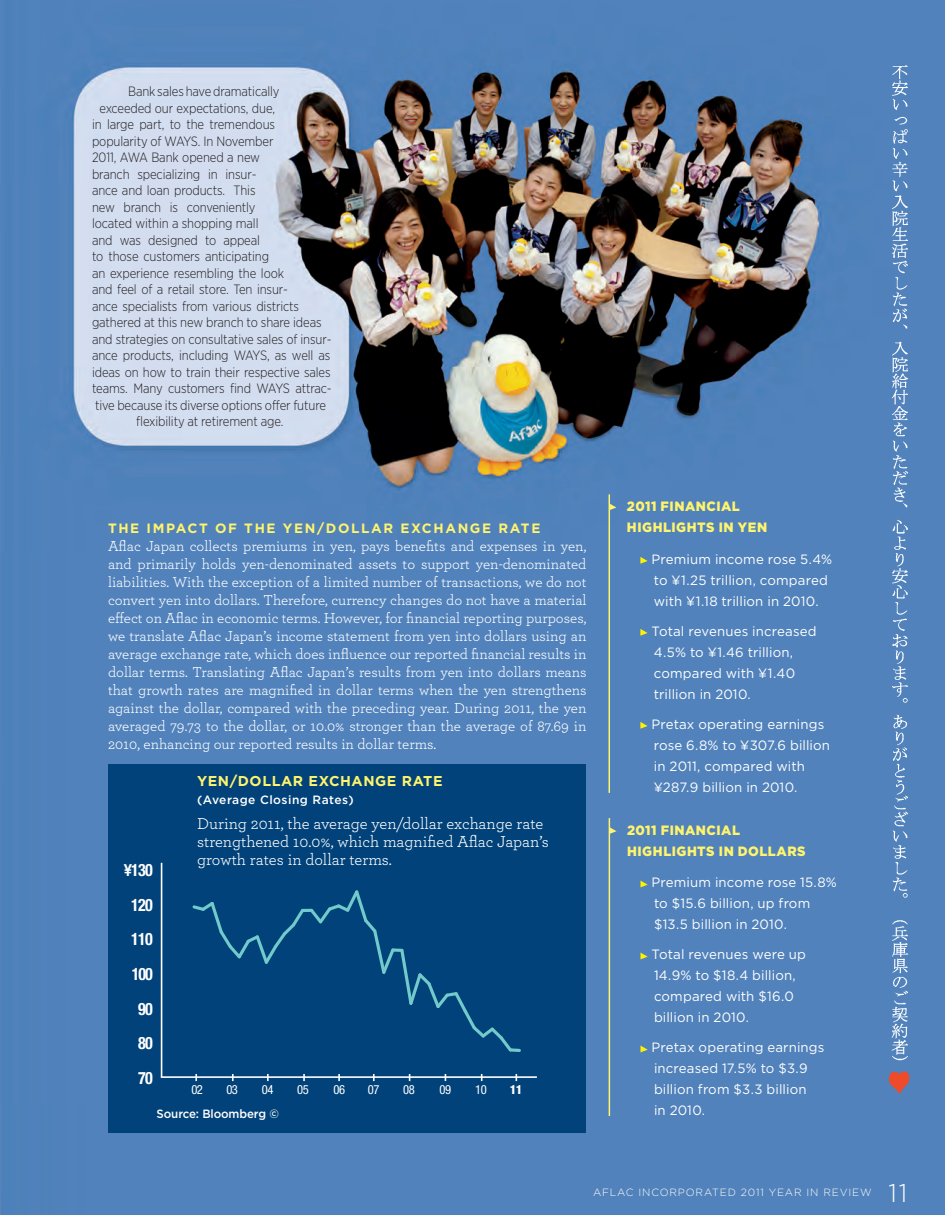
<style>
.page{position:relative;width:945px;height:1215px;background:#fff}
.page>*{position:absolute;margin:0;border:0;box-sizing:border-box;transform-origin:0 0}
.t1{font:300 25.5px "Gotham";color:#fff}
.t2{font:700 condensed 17.1px/34.5px "Helvetica Neue LTCE";letter-spacing:-.04em;color:#fff;scale:.94 1}
.t3{font:16.5px/18px "Archer";color:#fff}
.t4{font:15px/18px "Archer";color:#fff;text-align:justify}
.t5{font:700 14.25px "Gotham";letter-spacing:.04em;color:#fff46d}
.t6{font:300 13.5px "Gotham Narrow";letter-spacing:-.01em;color:#231f20}
.t7{font:13.5px/21px "Gotham";letter-spacing:.01em;color:#fff}
.t8{font:900 13.5px/21px "Gotham";letter-spacing:.04em;color:#fff46d;scale:.96 1}
.t9{font:700 13.5px "Gotham";letter-spacing:.12em;color:#fff46d}
.t10{font:condensed 12.6px "Helvetica Neue LTCE";letter-spacing:-.04em;color:#fff}
.t11{font:800 condensed 12.6px "Helvetica Neue LTCE";color:#fff}
.t12{font:500 12px "Gotham";letter-spacing:.04em;color:#fff}
.t13{font:500 12px "Gotham";letter-spacing:.015em;color:#fff;scale:.96 1}
.t14{font:300 10.5px "Gotham";letter-spacing:.08em;color:#fff}
</style>
<div class="page">
<img style="left:0;top:0;width:945px;height:1215px">
<div style="left:108px;top:764px;width:478px;height:369px;background:#004279"></div>
<svg style="left:192px;top:890px;width:329px;height:162px"></svg>
<hr style="left:161px;top:863px;width:1px;height:214px;background:#fff">
<hr style="left:161px;top:1076px;width:376px;height:2px;background:#fff">
<svg style="left:303px;top:1074px;width:2px;height:7px"></svg>
<svg style="left:640px;top:557px;width:8px;height:7px"></svg>
<svg style="left:640px;top:629px;width:8px;height:7px"></svg>
<svg style="left:640px;top:722px;width:8px;height:7px"></svg>
<hr style="left:609px;top:494px;width:1px;height:299px;background:#fff46d">
<svg style="left:610px;top:503px;width:6px;height:7px"></svg>
<hr style="left:609px;top:818px;width:1px;height:298px;background:#fff46d">
<svg style="left:610px;top:827px;width:7px;height:7px"></svg>
<svg style="left:640px;top:881px;width:8px;height:6px"></svg>
<svg style="left:640px;top:953px;width:8px;height:6px"></svg>
<svg style="left:640px;top:1046px;width:8px;height:6px"></svg>
<svg style="left:889px;top:1079px;width:21px;height:15px"></svg>
<img style="left:878px;top:48px;width:35px;height:1031px">
<p class="t6" style="left:128px;top:83px;width:153px">Bank sales have dramatically</p>
<p class="t6" style="left:100px;top:100px;width:177px">exceeded our expectations, due,</p>
<p class="t6" style="left:92px;top:116px;width:185px">in large part, to the tremendous</p>
<p class="t6" style="left:92px;top:133px;width:183px">popularity of WAYS. In November</p>
<p class="t6" style="left:92px;top:149px;width:170px">2011, AWA Bank opened a new</p>
<p class="t6" style="left:92px;top:166px;width:166px">branch specializing in insur-</p>
<p class="t6" style="left:92px;top:182px;width:165px">ance and loan products. This</p>
<p class="t6" style="left:92px;top:199px;width:165px">new branch is conveniently</p>
<p class="t6" style="left:92px;top:215px;width:168px">located within a shopping mall</p>
<p class="t6" style="left:92px;top:232px;width:169px">and was designed to appeal</p>
<p class="t6" style="left:92px;top:248px;width:179px">to those customers anticipating</p>
<p class="t6" style="left:92px;top:265px;width:194px">an experience resembling the look</p>
<p class="t6" style="left:92px;top:281px;width:197px">and feel of a retail store. Ten insur-</p>
<p class="t6" style="left:92px;top:298px;width:209px">ance specialists from various districts</p>
<p class="t6" style="left:92px;top:314px;width:231px">gathered at this new branch to share ideas</p>
<p class="t6" style="left:92px;top:331px;width:241px">and strategies on consultative sales of insur-</p>
<p class="t6" style="left:92px;top:347px;width:240px">ance products, including WAYS, as well as</p>
<p class="t6" style="left:92px;top:364px;width:240px">ideas on how to train their respective sales</p>
<p class="t6" style="left:92px;top:380px;width:241px">teams. Many customers find WAYS attrac-</p>
<p class="t6" style="left:95px;top:397px;width:232px">tive because its diverse options offer future</p>
<p class="t6" style="left:136px;top:413px;width:149px">flexibility at retirement age.</p>
<p class="t9" style="left:108px;top:520px;width:21px">THE</p>
<p class="t9" style="left:147px;top:520px;width:18px">IMPACT</p>
<p class="t9" style="left:215px;top:520px;width:12px">OF</p>
<p class="t9" style="left:244px;top:520px;width:12px">THE</p>
<p class="t9" style="left:283px;top:520px;width:67px">YE N/DOLLA</p>
<p class="t9" style="left:383px;top:520px;width:51px">R EXCHA</p>
<p class="t9" style="left:458px;top:520px;width:24px">NGE</p>
<p class="t9" style="left:499px;top:520px;width:12px">RATE</p>
<p class="t4" style="left:108px;top:536px;width:480px">Aflac Japan collects premiums in yen, pays benefits and expenses in yen, and primarily holds yen-denominated assets to support yen-denominated liabilities. With the exception of a limited number of transactions, we do not convert yen into dollars. Therefore, currency changes do not have a material effect on Aflac in economic terms. However, for financial reporting purposes, we translate Aflac Japan’s income statement from yen into dollars using an average exchange rate, which does influence our reported financial results in dollar terms. Translating Aflac Japan’s results from yen into dollars means that growth rates are magnified in dollar terms when the yen strengthens against the dollar, compared with the preceding year. During 2011, the yen averaged 79.73 to the dollar, or 10.0% stronger than the average of 87.69 in 2010, enhancing our reported results in dollar terms.</p>
<p class="t5" style="left:197px;top:772px;width:64px">YE N/DOLLA</p>
<p class="t5" style="left:293px;top:772px;width:49px">R EXCHA</p>
<p class="t5" style="left:363px;top:772px;width:50px">NGE RATE</p>
<p class="t12" style="left:197px;top:792px;width:158px">(Average Closing Rates)</p>
<p class="t3" style="left:197px;top:814px;width:353px">During 2011, the average yen/dollar exchange rate strengthened 10.0%, which magnified Aflac Japan’s growth rates in dollar terms.</p>
<p class="t2" style="left:124px;top:853px;width:32px">¥130</p>
<p class="t2" style="left:131px;top:887px;width:25px">120</p>
<p class="t2" style="left:131px;top:922px;width:25px">110</p>
<p class="t2" style="left:132px;top:956px;width:24px">100</p>
<p class="t2" style="left:138px;top:991px;width:17px">90</p>
<p class="t2" style="left:138px;top:1025px;width:17px">80<br>70</p>
<p class="t10" style="left:191px;top:1082px;width:13px">02</p>
<p class="t10" style="left:226px;top:1082px;width:13px">03</p>
<p class="t10" style="left:262px;top:1082px;width:13px">04</p>
<p class="t10" style="left:297px;top:1082px;width:13px">05</p>
<p class="t10" style="left:334px;top:1082px;width:13px">06</p>
<p class="t10" style="left:368px;top:1082px;width:13px">07</p>
<p class="t10" style="left:403px;top:1082px;width:13px">08</p>
<p class="t10" style="left:439px;top:1082px;width:13px">09</p>
<p class="t10" style="left:475px;top:1082px;width:13px">10</p>
<p class="t11" style="left:510px;top:1082px;width:14px">11</p>
<p class="t13" style="left:157px;top:1107px;width:129px">Source: Bloomberg ©</p>
<p class="t8" style="left:627px;top:496px;width:148px">2011 FINANCIAL<br>HIGHLIGHTS IN YEN</p>
<p class="t7" style="left:652px;top:548px;width:182px">Premium income rose 5.4% to ¥1.25 trillion, compared with ¥1.18 trillion in 2010.</p>
<p class="t7" style="left:652px;top:620px;width:167px">Total revenues increased<br>4.5% to ¥1.46 trillion, compared with ¥1.40 trillion in 2010.</p>
<p class="t7" style="left:652px;top:713px;width:180px">Pretax operating earnings rose 6.8% to ¥307.6 billion in 2011, compared with ¥287.9 billion in 2010.</p>
<p class="t8" style="left:627px;top:820px;width:188px">2011 FINANCIAL<br>HIGHLIGHTS IN DOLLARS</p>
<p class="t7" style="left:652px;top:872px;width:187px">Premium income rose 15.8% to $15.6 billion, up from $13.5 billion in 2010.</p>
<p class="t7" style="left:652px;top:944px;width:156px">Total revenues were up<br>14.9% to $18.4 billion, compared with $16.0 billion in 2010.</p>
<p class="t7" style="left:652px;top:1037px;width:174px">Pretax operating earnings increased 17.5% to $3.9 billion from $3.3 billion<br>in 2010.</p>
<p class="t14" style="left:593px;top:1186px;width:280px">AFLAC INCORPORATED 2011 YEAR I N REVI EW</p>
<h1 class="t1" style="left:888px;top:1178px;width:21px">11</h1>
</div>
